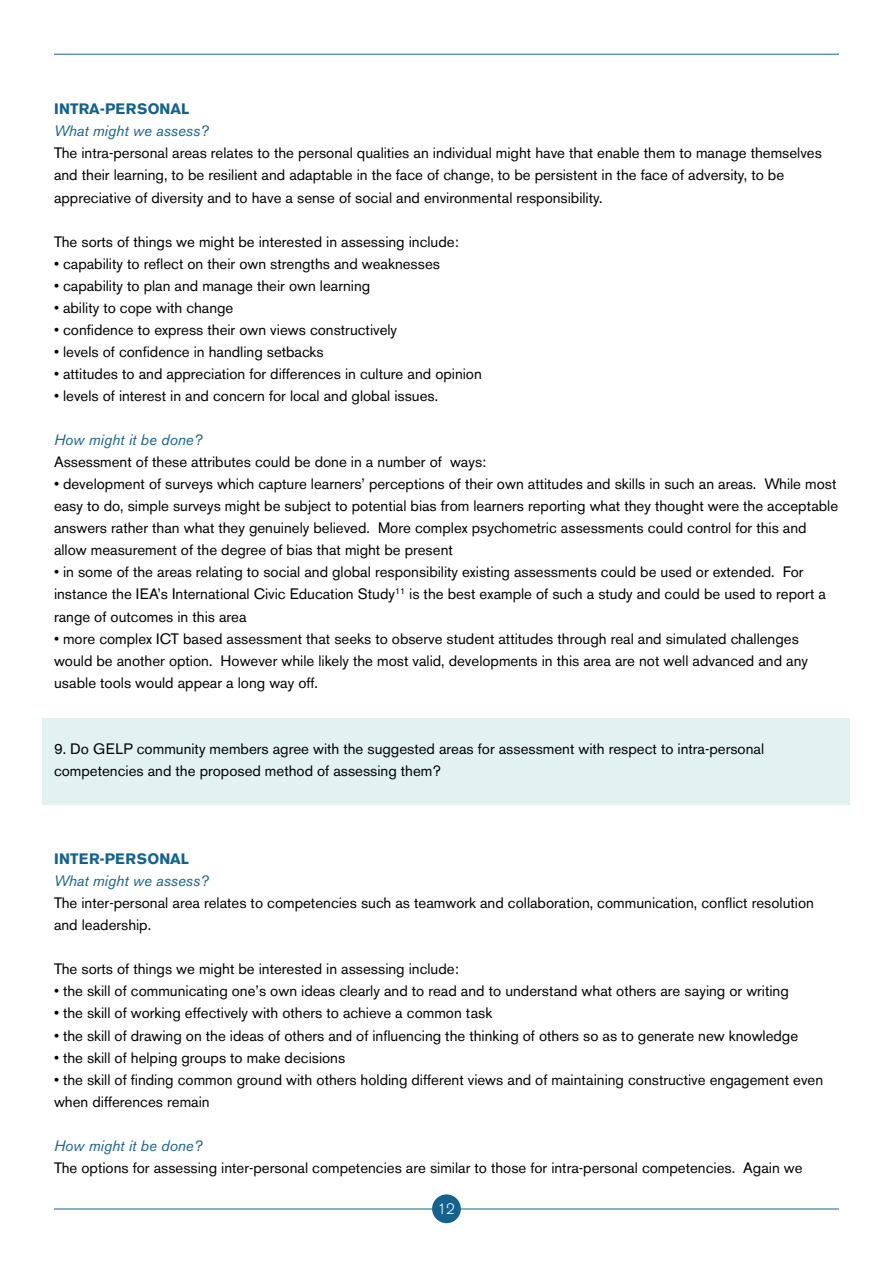
<style>
.page{position:relative;width:893px;height:1263px;background:#fff}
.page>*{position:absolute;margin:0;border:0;box-sizing:border-box;transform-origin:0 0}
.t1{font:15px/22px "Akzidenz Grotesk BE";color:#000}
.t2{font:italic 15px "Akzidenz Grotesk BE";color:#15628e}
.t3{font:700 15px "Akzidenz Grotesk BE";color:#15628e}
.t4{font:300 15px "Akzidenz Grotesk BE";color:#fff}
</style>
<div class="page">
<hr style="left:54px;top:1209px;width:785px;height:1px;background:#15628e">
<hr style="left:54px;top:54px;width:785px;height:1px;background:#15628e">
<div style="left:42px;top:719px;width:808px;height:86px;background:#e1f2f1"></div>
<div style="left:432px;top:1194px;width:29px;height:29px;background:#15628e;border-radius:50%"></div>
<p class="t3" style="left:54px;top:100px;width:137px">INTRA-PERSONAL</p>
<p class="t2" style="left:54px;top:122px;width:156px">What might we assess?</p>
<p class="t1" style="left:54px;top:142px;width:769px">The intra-personal areas relates to the personal qualities an individual might have that enable them to manage themselves and their learning, to be resilient and adaptable in the face of change, to be persistent in the face of adversity, to be appreciative of diversity and to have a sense of social and environmental responsibility.</p>
<p class="t1" style="left:54px;top:230px;width:406px">The sorts of things we might be interested in assessing include:</p>
<p class="t1" style="left:54px;top:252px;width:387px">• capability to reflect on their own strengths and weaknesses</p>
<p class="t1" style="left:54px;top:274px;width:318px">• capability to plan and manage their own learning</p>
<p class="t1" style="left:54px;top:297px;width:181px">• ability to cope with change</p>
<p class="t1" style="left:54px;top:319px;width:345px">• confidence to express their own views constructively</p>
<p class="t1" style="left:54px;top:341px;width:271px">• levels of confidence in handling setbacks</p>
<p class="t1" style="left:54px;top:363px;width:429px">• attitudes to and appreciation for differences in culture and opinion</p>
<p class="t1" style="left:54px;top:385px;width:386px">• levels of interest in and concern for local and global issues.</p>
<p class="t2" style="left:54px;top:431px;width:149px">How might it be done?</p>
<p class="t1" style="left:54px;top:451px;width:434px">Assessment of these attributes could be done in a number of ways:</p>
<p class="t1" style="left:54px;top:473px;width:786px">• development of surveys which capture learners’ perceptions of their own attitudes and skills in such an areas. While most easy to do, simple surveys might be subject to potential bias from learners reporting what they thought were the acceptable answers rather than what they genuinely believed. More complex psychometric assessments could control for this and allow measurement of the degree of bias that might be present</p>
<p class="t1" style="left:54px;top:561px;width:773px">• in some of the areas relating to social and global responsibility existing assessments could be used or extended. For instance the IEA’s International Civic Education Study<sup>11</sup> is the best example of such a study and could be used to report a range of outcomes in this area</p>
<p class="t1" style="left:54px;top:627px;width:756px">• more complex ICT based assessment that seeks to observe student attitudes through real and simulated challenges would be another option. However while likely the most valid, developments in this area are not well advanced and any usable tools would appear a long way off.</p>
<p class="t1" style="left:54px;top:738px;width:712px">9. Do GELP community members agree with the suggested areas for assessment with respect to intra-personal competencies and the proposed method of assessing them?</p>
<p class="t3" style="left:54px;top:850px;width:137px">INTER-PERSONAL</p>
<p class="t2" style="left:54px;top:872px;width:156px">What might we assess?</p>
<p class="t1" style="left:54px;top:892px;width:761px">The inter-personal area relates to competencies such as teamwork and collaboration, communication, conflict resolution and leadership.</p>
<p class="t1" style="left:54px;top:958px;width:406px">The sorts of things we might be interested in assessing include:</p>
<p class="t1" style="left:54px;top:980px;width:736px">• the skill of communicating one’s own ideas clearly and to read and to understand what others are saying or writing</p>
<p class="t1" style="left:54px;top:1002px;width:440px">• the skill of working effectively with others to achieve a common task</p>
<p class="t1" style="left:54px;top:1024px;width:746px">• the skill of drawing on the ideas of others and of influencing the thinking of others so as to generate new knowledge</p>
<p class="t1" style="left:54px;top:1046px;width:293px">• the skill of helping groups to make decisions</p>
<p class="t1" style="left:54px;top:1068px;width:771px">• the skill of finding common ground with others holding different views and of maintaining constructive engagement even when differences remain</p>
<p class="t2" style="left:54px;top:1136px;width:149px">How might it be done?</p>
<p class="t1" style="left:54px;top:1156px;width:750px">The options for assessing inter-personal competencies are similar to those for intra-personal competencies. Again we</p>
<p class="t4" style="left:437px;top:1200px;width:19px">12</p>
</div>
